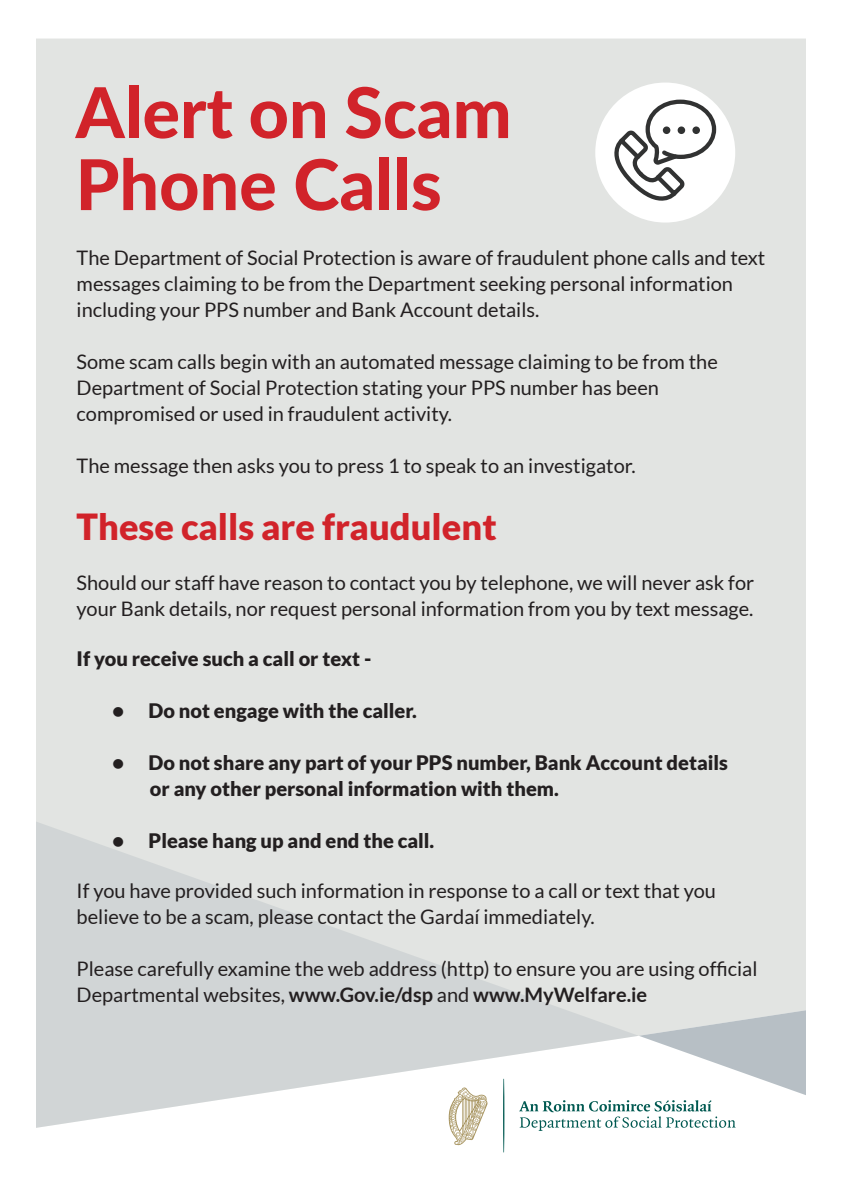
<style>
.page{position:relative;width:842px;height:1191px;background:#fff}
.page>*{position:absolute;margin:0;border:0;box-sizing:border-box;transform-origin:0 0}
.t1{font:800 70px "Lato";color:#d1232a}
.t2{font:900 36px "Lato";color:#d1232a}
.t3{font:20px/26px "Lato";color:#231f20}
.t4{font:900 20px "Lato";color:#231f20}
.s1{font-weight:700}
</style>
<div class="page">
<div style="left:36px;top:39px;width:770px;height:971px;background:#e2e4e2"></div>
<svg style="left:36px;top:821px;width:603px;height:306px;background:#dbdede"></svg>
<svg style="left:503px;top:1078px;width:1px;height:74px"></svg>
<svg style="left:448px;top:1087px;width:40px;height:58px"></svg>
<svg style="left:519px;top:1010px;width:287px;height:120px"></svg>
<div style="left:595px;top:83px;width:140px;height:139px;background:#fff;border-radius:50%"></div>
<svg style="left:605px;top:97px;width:113px;height:113px"></svg>
<div style="left:663px;top:126px;width:7px;height:8px;background:#313232;border-radius:50%"></div>
<div style="left:678px;top:126px;width:7px;height:8px;background:#313232;border-radius:50%"></div>
<div style="left:692px;top:126px;width:8px;height:8px;background:#313232;border-radius:50%"></div>
<p class="t1" style="left:76px;top:61px;width:438px">Alert on Scam</p>
<p class="t1" style="left:76px;top:133px;width:368px">Phone Calls</p>
<p class="t3" style="left:77px;top:244px;width:690px">The Department of Social Protection is aware of fraudulent phone calls and text messages claiming to be from the Department seeking personal information</p>
<p class="t3" style="left:77px;top:296px;width:464px">including your PPS number and Bank Account details.</p>
<p class="t3" style="left:77px;top:348px;width:643px">Some scam calls begin with an automated message claiming to be from the</p>
<p class="t3" style="left:77px;top:374px;width:584px">Department of Social Protection stating your PPS number has been</p>
<p class="t3" style="left:77px;top:400px;width:377px">compromised or used in fraudulent activity.</p>
<p class="t3" style="left:77px;top:452px;width:561px">The message then asks you to press 1 to speak to an investigator.</p>
<p class="t2" style="left:77px;top:506px;width:422px">These calls are fraudulent</p>
<p class="t3" style="left:77px;top:570px;width:679px">Should our staff have reason to contact you by telephone, we will never ask for your Bank details, nor request personal information from you by text message.</p>
<p class="t4" style="left:77px;top:647px;width:296px">If you receive such a call or text -</p>
<p class="t4" style="left:113px;top:699px;width:306px">• Do not engage with the caller.</p>
<p class="t4" style="left:113px;top:751px;width:617px">• Do not share any part of your PPS number, Bank Account details</p>
<p class="t4" style="left:150px;top:777px;width:410px">or any other personal information with them.</p>
<p class="t4" style="left:113px;top:829px;width:323px">• Please hang up and end the call.</p>
<p class="t3" style="left:77px;top:878px;width:641px">If you have provided such information in response to a call or text that you</p>
<p class="t3" style="left:77px;top:904px;width:519px">believe to be a scam, please contact the Gardaí immediately.</p>
<p class="t3" style="left:77px;top:956px;width:682px">Please carefully examine the web address (http) to ensure you are using official<br>Departmental websites, <span class="s1">www.Gov.ie/dsp</span> and <span class="s1">www.MyWelfare.ie</span></p>
</div>
